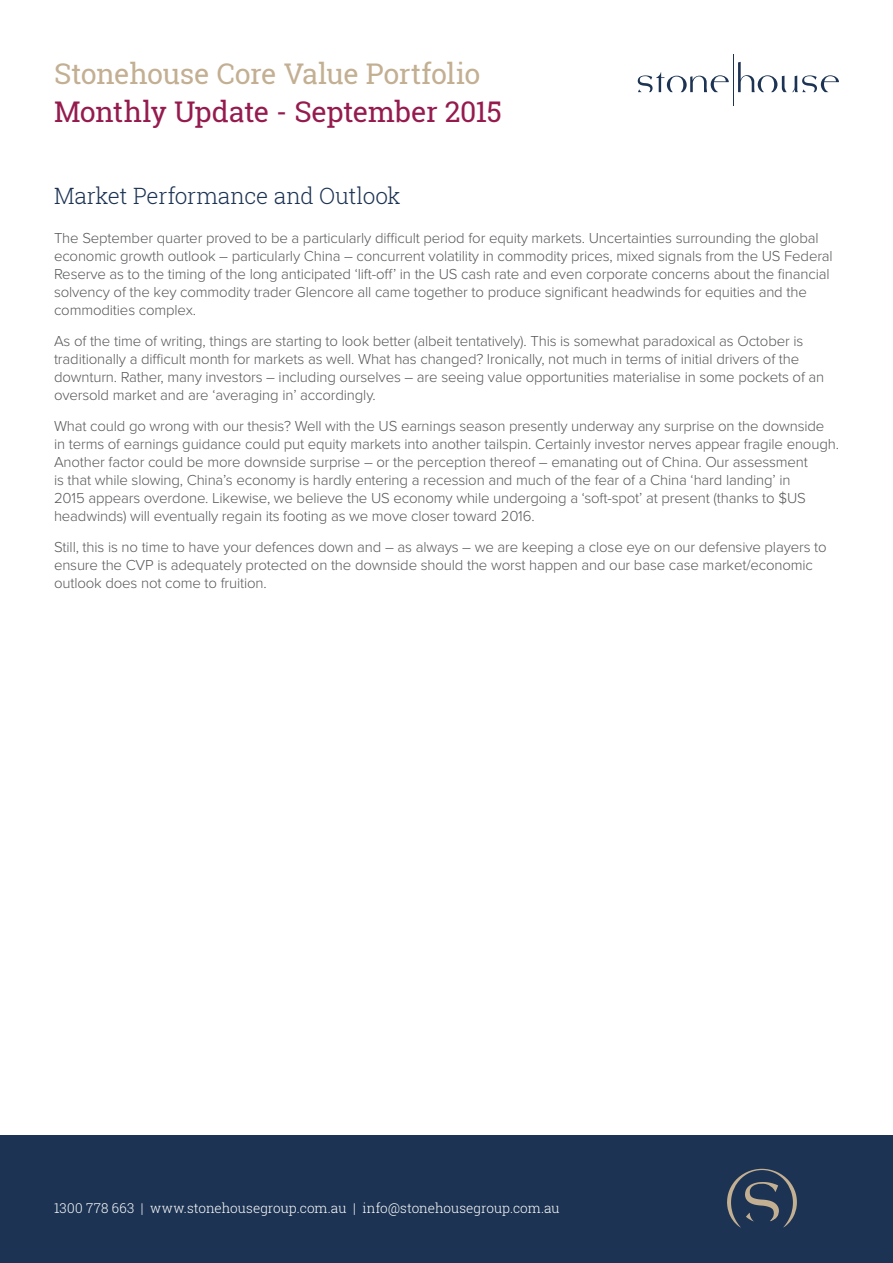
<style>
.page{position:relative;width:893px;height:1263px;background:#fff}
.page>*{position:absolute;margin:0;border:0;box-sizing:border-box;transform-origin:0 0}
.t1{font:28.5px "Roboto Slab";letter-spacing:-.015em;color:#c3af92}
.t2{font:28.5px "Roboto Slab";letter-spacing:-.015em;color:#951b4e}
.t3{font:300 22.5px "Roboto Slab";letter-spacing:-.01em;color:#1c3353}
.t4{font:300 15px/18px "Proxima Nova";letter-spacing:-.01em;color:#58595b}
.t5{font:300 13.5px "Roboto Slab";color:#fff}
</style>
<div class="page">
<div style="left:0;top:1135px;width:893px;height:128px;background:#1c3353"></div>
<svg style="left:727px;top:1169px;width:70px;height:58px"></svg>
<hr style="left:733px;top:54px;width:1px;height:52px;background:#1c3353">
<svg style="left:638px;top:72px;width:91px;height:21px"></svg>
<svg style="left:738px;top:62px;width:101px;height:31px"></svg>
<h1 class="t1" style="left:54px;top:54px;width:428px">Stonehouse Core Value Portfolio</h1>
<h1 class="t2" style="left:54px;top:92px;width:449px">Monthly Update - September 2015</h1>
<h2 class="t3" style="left:54px;top:180px;width:348px">Market Performance and Outlook</h2>
<p class="t4" style="left:54px;top:229px;width:780px">The September quarter proved to be a particularly difficult period for equity markets. Uncertainties surrounding the global economic growth outlook – particularly China – concurrent volatility in commodity prices, mixed signals from the US Federal Reserve as to the timing of the long anticipated ‘lift-off’ in the US cash rate and even corporate concerns about the financial solvency of the key commodity trader Glencore all came together to produce significant headwinds for equities and the commodities complex.</p>
<p class="t4" style="left:54px;top:332px;width:772px">As of the time of writing, things are starting to look better (albeit tentatively). This is somewhat paradoxical as October is traditionally a difficult month for markets as well. What has changed? Ironically, not much in terms of initial drivers of the downturn. Rather, many investors – including ourselves – are seeing value opportunities materialise in some pockets of an oversold market and are ‘averaging in’ accordingly.</p>
<p class="t4" style="left:54px;top:417px;width:786px">What could go wrong with our thesis? Well with the US earnings season presently underway any surprise on the downside in terms of earnings guidance could put equity markets into another tailspin. Certainly investor nerves appear fragile enough.<br>Another factor could be more downside surprise – or the perception thereof – emanating out of China. Our assessment<br>is that while slowing, China’s economy is hardly entering a recession and much of the fear of a China ‘hard landing’ in<br>2015 appears overdone. Likewise, we believe the US economy while undergoing a ‘soft-spot’ at present (thanks to $US headwinds) will eventually regain its footing as we move closer toward 2016.</p>
<p class="t4" style="left:54px;top:538px;width:774px">Still, this is no time to have your defences down and – as always – we are keeping a close eye on our defensive players to ensure the CVP is adequately protected on the downside should the worst happen and our base case market/economic outlook does not come to fruition.</p>
<p class="t5" style="left:54px;top:1199px;width:507px">1300 778 663 | www.stonehousegroup.com.au | info@stonehousegroup.com.au</p>
</div>
